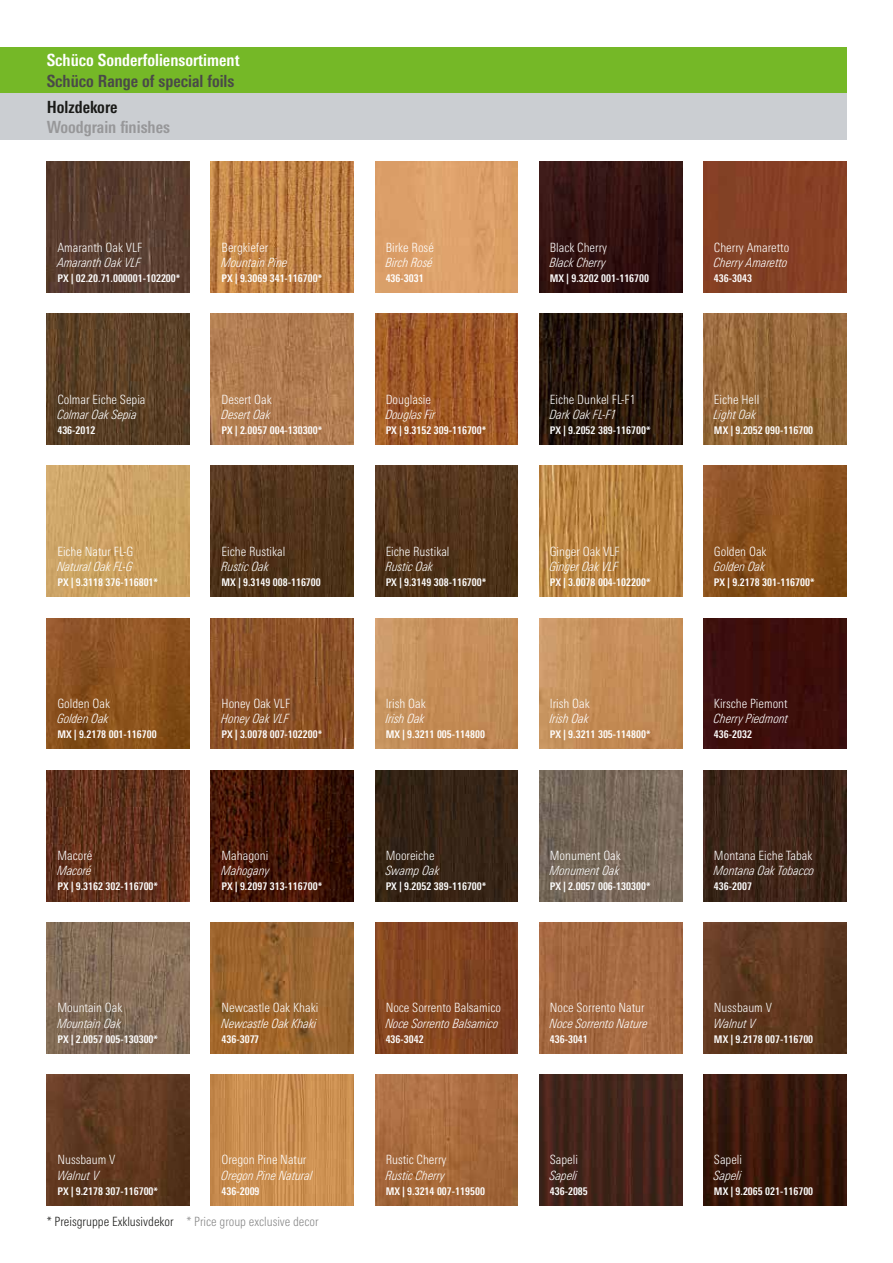
<style>
.page{position:relative;width:893px;height:1263px;background:#fff}
.page>*{position:absolute;margin:0;border:0;box-sizing:border-box;transform-origin:0 0}
.t1{font:16.8px "Univers For Schueco 620 Cd Bd";color:#fff}
.t2{font:16.8px "Univers For Schueco 620 Cd Bd";color:#494948}
.t3{font:16.8px "Univers For Schueco 620 Cd Bd";color:#979799}
.t4{font:16.8px "Univers For Schueco 620 Cd Bd";color:#1a1a18}
.t5{font:12.75px "Univers For Schueco 320 Cd Lt";color:#fff}
.t6{font:italic 300 condensed 12.75px "Univers Next Pro";color:#fff}
.t7{font:12.75px "Univers For Schueco 320 Cd Lt";color:#1a1a18}
.t8{font:10.5px "Univers For Schueco 620 Cd Bd";color:#fff}
.s1{color:#878787}
</style>
<div class="page">
<div style="left:0;top:47px;width:846px;height:47px;background:#75b827"></div>
<div style="left:0;top:94px;width:846px;height:46px;background:#cbced2"></div>
<img style="left:211px;top:466px;width:143px;height:131px">
<img style="left:211px;top:618px;width:143px;height:131px">
<img style="left:539px;top:466px;width:143px;height:131px">
<div style="left:703px;top:618px;width:143px;height:131px;background:#3d0f0b"></div>
<img style="left:703px;top:770px;width:143px;height:131px">
<img style="left:375px;top:618px;width:143px;height:131px">
<img style="left:539px;top:618px;width:143px;height:131px">
<img style="left:47px;top:618px;width:143px;height:131px">
<img style="left:703px;top:466px;width:143px;height:131px">
<img style="left:375px;top:466px;width:143px;height:131px">
<img style="left:47px;top:770px;width:143px;height:131px">
<img style="left:211px;top:770px;width:143px;height:131px">
<img style="left:375px;top:770px;width:143px;height:131px">
<img style="left:539px;top:770px;width:143px;height:131px">
<img style="left:47px;top:466px;width:143px;height:131px">
<img style="left:47px;top:162px;width:143px;height:130px">
<div style="left:375px;top:162px;width:143px;height:130px;background:#dca069"></div>
<img style="left:47px;top:314px;width:143px;height:131px">
<div style="left:703px;top:162px;width:143px;height:130px;background:#864025"></div>
<img style="left:539px;top:162px;width:143px;height:130px">
<img style="left:211px;top:162px;width:143px;height:130px">
<img style="left:211px;top:314px;width:143px;height:131px">
<img style="left:703px;top:314px;width:143px;height:131px">
<img style="left:375px;top:314px;width:143px;height:131px">
<img style="left:539px;top:314px;width:143px;height:131px">
<img style="left:375px;top:922px;width:143px;height:131px">
<img style="left:211px;top:1074px;width:143px;height:131px">
<img style="left:703px;top:922px;width:143px;height:131px">
<img style="left:375px;top:1074px;width:143px;height:131px">
<img style="left:539px;top:1074px;width:143px;height:131px">
<img style="left:703px;top:1074px;width:143px;height:131px">
<img style="left:211px;top:922px;width:143px;height:131px">
<img style="left:539px;top:922px;width:143px;height:131px">
<img style="left:47px;top:1074px;width:143px;height:131px">
<img style="left:47px;top:922px;width:143px;height:131px">
<h1 class="t1" style="left:47px;top:50px;width:194px">Schüco Sonderfoliensortiment</h1>
<h1 class="t2" style="left:47px;top:71px;width:189px">Schüco Range of special foils</h1>
<h1 class="t4" style="left:47px;top:97px;width:72px">Holzdekore</h1>
<h1 class="t3" style="left:47px;top:117px;width:125px">Woodgrain finishes</h1>
<p class="t5" style="left:57px;top:240px;width:86px">Amaranth Oak VLF</p>
<p class="t6" style="left:57px;top:255px;width:85px">Amaranth Oak VLF</p>
<p class="t8" style="left:57px;top:272px;width:125px">PX | 02.20.71.000001-102200*</p>
<p class="t5" style="left:222px;top:240px;width:48px">Bergkiefer</p>
<p class="t6" style="left:222px;top:255px;width:68px">Mountain Pine</p>
<p class="t8" style="left:222px;top:272px;width:102px">PX | 9.3069 341-116700*</p>
<p class="t5" style="left:57px;top:392px;width:90px">Colmar Eiche Sepia</p>
<p class="t6" style="left:57px;top:407px;width:81px">Colmar Oak Sepia</p>
<p class="t8" style="left:57px;top:424px;width:40px">436-2012</p>
<p class="t5" style="left:222px;top:392px;width:52px">Desert Oak</p>
<p class="t6" style="left:222px;top:407px;width:51px">Desert Oak</p>
<p class="t8" style="left:222px;top:424px;width:102px">PX | 2.0057 004-130300*</p>
<p class="t5" style="left:57px;top:544px;width:77px">Eiche Natur FL-G</p>
<p class="t6" style="left:57px;top:559px;width:77px">Natural Oak FL-G</p>
<p class="t8" style="left:57px;top:576px;width:102px">PX | 9.3118 376-116801*</p>
<p class="t5" style="left:57px;top:696px;width:54px">Golden Oak</p>
<p class="t6" style="left:57px;top:711px;width:53px">Golden Oak</p>
<p class="t8" style="left:57px;top:728px;width:101px">MX | 9.2178 001-116700</p>
<p class="t5" style="left:222px;top:544px;width:65px">Eiche Rustikal</p>
<p class="t6" style="left:222px;top:559px;width:49px">Rustic Oak</p>
<p class="t8" style="left:222px;top:576px;width:101px">MX | 9.3149 008-116700</p>
<p class="t5" style="left:222px;top:696px;width:70px">Honey Oak VLF</p>
<p class="t6" style="left:222px;top:711px;width:69px">Honey Oak VLF</p>
<p class="t8" style="left:222px;top:728px;width:102px">PX | 3.0078 007-102200*</p>
<p class="t5" style="left:57px;top:848px;width:36px">Macoré</p>
<p class="t6" style="left:57px;top:864px;width:36px">Macoré</p>
<p class="t8" style="left:57px;top:880px;width:102px">PX | 9.3162 302-116700*</p>
<p class="t5" style="left:57px;top:1000px;width:67px">Mountain Oak</p>
<p class="t6" style="left:57px;top:1016px;width:65px">Mountain Oak</p>
<p class="t8" style="left:57px;top:1033px;width:102px">PX | 2.0057 005-130300*</p>
<p class="t5" style="left:57px;top:1152px;width:59px">Nussbaum V</p>
<p class="t6" style="left:57px;top:1168px;width:43px">Walnut V</p>
<p class="t8" style="left:57px;top:1185px;width:102px">PX | 9.2178 307-116700*</p>
<p class="t5" style="left:222px;top:848px;width:48px">Mahagoni</p>
<p class="t6" style="left:222px;top:864px;width:50px">Mahogany</p>
<p class="t8" style="left:222px;top:880px;width:102px">PX | 9.2097 313-116700*</p>
<p class="t5" style="left:222px;top:1000px;width:98px">Newcastle Oak Khaki</p>
<p class="t6" style="left:222px;top:1016px;width:96px">Newcastle Oak Khaki</p>
<p class="t8" style="left:222px;top:1033px;width:39px">436-3077</p>
<p class="t5" style="left:222px;top:1152px;width:86px">Oregon Pine Natur</p>
<p class="t6" style="left:222px;top:1168px;width:93px">Oregon Pine Natural</p>
<p class="t8" style="left:222px;top:1185px;width:40px">436-2009</p>
<p class="t7" style="left:47px;top:1214px;width:273px">* Preisgruppe Exklusivdekor <span class="s1">* Price group exclusive decor</span></p>
<p class="t5" style="left:386px;top:240px;width:50px">Birke Rosé</p>
<p class="t6" style="left:386px;top:255px;width:49px">Birch Rosé</p>
<p class="t8" style="left:386px;top:272px;width:40px">436-3031</p>
<p class="t5" style="left:386px;top:392px;width:47px">Douglasie</p>
<p class="t6" style="left:386px;top:407px;width:52px">Douglas Fir</p>
<p class="t8" style="left:386px;top:424px;width:102px">PX | 9.3152 309-116700*</p>
<p class="t5" style="left:386px;top:544px;width:65px">Eiche Rustikal</p>
<p class="t6" style="left:386px;top:559px;width:49px">Rustic Oak</p>
<p class="t8" style="left:386px;top:576px;width:102px">PX | 9.3149 308-116700*</p>
<p class="t5" style="left:386px;top:696px;width:42px">Irish Oak</p>
<p class="t6" style="left:386px;top:711px;width:41px">Irish Oak</p>
<p class="t8" style="left:386px;top:728px;width:101px">MX | 9.3211 005-114800</p>
<p class="t5" style="left:386px;top:848px;width:51px">Mooreiche</p>
<p class="t6" style="left:386px;top:864px;width:55px">Swamp Oak</p>
<p class="t8" style="left:386px;top:880px;width:102px">PX | 9.2052 389-116700*</p>
<p class="t5" style="left:386px;top:1000px;width:117px">Noce Sorrento Balsamico</p>
<p class="t6" style="left:386px;top:1016px;width:114px">Noce Sorrento Balsamico</p>
<p class="t8" style="left:386px;top:1033px;width:40px">436-3042</p>
<p class="t5" style="left:386px;top:1152px;width:62px">Rustic Cherry</p>
<p class="t6" style="left:386px;top:1168px;width:61px">Rustic Cherry</p>
<p class="t8" style="left:386px;top:1185px;width:101px">MX | 9.3214 007-119500</p>
<p class="t5" style="left:550px;top:240px;width:59px">Black Cherry</p>
<p class="t6" style="left:550px;top:255px;width:58px">Black Cherry</p>
<p class="t8" style="left:550px;top:272px;width:101px">MX | 9.3202 001-116700</p>
<p class="t5" style="left:550px;top:392px;width:87px">Eiche Dunkel FL-F1</p>
<p class="t6" style="left:550px;top:407px;width:68px">Dark Oak FL-F1</p>
<p class="t8" style="left:550px;top:424px;width:102px">PX | 9.2052 389-116700*</p>
<p class="t5" style="left:550px;top:544px;width:71px">Ginger Oak VLF</p>
<p class="t6" style="left:550px;top:559px;width:70px">Ginger Oak VLF</p>
<p class="t8" style="left:550px;top:576px;width:102px">PX | 3.0078 004-102200*</p>
<p class="t5" style="left:550px;top:696px;width:42px">Irish Oak</p>
<p class="t6" style="left:550px;top:711px;width:41px">Irish Oak</p>
<p class="t8" style="left:550px;top:728px;width:102px">PX | 9.3211 305-114800*</p>
<p class="t5" style="left:550px;top:848px;width:73px">Monument Oak</p>
<p class="t6" style="left:550px;top:864px;width:71px">Monument Oak</p>
<p class="t8" style="left:550px;top:880px;width:102px">PX | 2.0057 006-130300*</p>
<p class="t5" style="left:550px;top:1000px;width:96px">Noce Sorrento Natur</p>
<p class="t6" style="left:550px;top:1016px;width:100px">Noce Sorrento Nature</p>
<p class="t8" style="left:550px;top:1033px;width:40px">436-3041</p>
<p class="t5" style="left:550px;top:1152px;width:30px">Sapeli</p>
<p class="t6" style="left:550px;top:1168px;width:29px">Sapeli</p>
<p class="t8" style="left:550px;top:1185px;width:40px">436-2085</p>
<p class="t5" style="left:714px;top:240px;width:77px">Cherry Amaretto</p>
<p class="t6" style="left:714px;top:255px;width:75px">Cherry Amaretto</p>
<p class="t8" style="left:714px;top:272px;width:40px">436-3043</p>
<p class="t5" style="left:714px;top:392px;width:47px">Eiche Hell</p>
<p class="t6" style="left:714px;top:407px;width:44px">Light Oak</p>
<p class="t8" style="left:714px;top:424px;width:101px">MX | 9.2052 090-116700</p>
<p class="t5" style="left:714px;top:544px;width:54px">Golden Oak</p>
<p class="t6" style="left:714px;top:559px;width:53px">Golden Oak</p>
<p class="t8" style="left:714px;top:576px;width:102px">PX | 9.2178 301-116700*</p>
<p class="t5" style="left:714px;top:696px;width:75px">Kirsche Piemont</p>
<p class="t6" style="left:714px;top:711px;width:76px">Cherry Piedmont</p>
<p class="t8" style="left:714px;top:728px;width:40px">436-2032</p>
<p class="t5" style="left:714px;top:848px;width:100px">Montana Eiche Tabak</p>
<p class="t6" style="left:714px;top:864px;width:102px">Montana Oak Tobacco</p>
<p class="t8" style="left:714px;top:880px;width:40px">436-2007</p>
<p class="t5" style="left:714px;top:1000px;width:59px">Nussbaum V</p>
<p class="t6" style="left:714px;top:1016px;width:43px">Walnut V</p>
<p class="t8" style="left:714px;top:1033px;width:101px">MX | 9.2178 007-116700</p>
<p class="t5" style="left:714px;top:1152px;width:30px">Sapeli</p>
<p class="t6" style="left:714px;top:1168px;width:29px">Sapeli</p>
<p class="t8" style="left:714px;top:1185px;width:101px">MX | 9.2065 021-116700</p>
</div>
